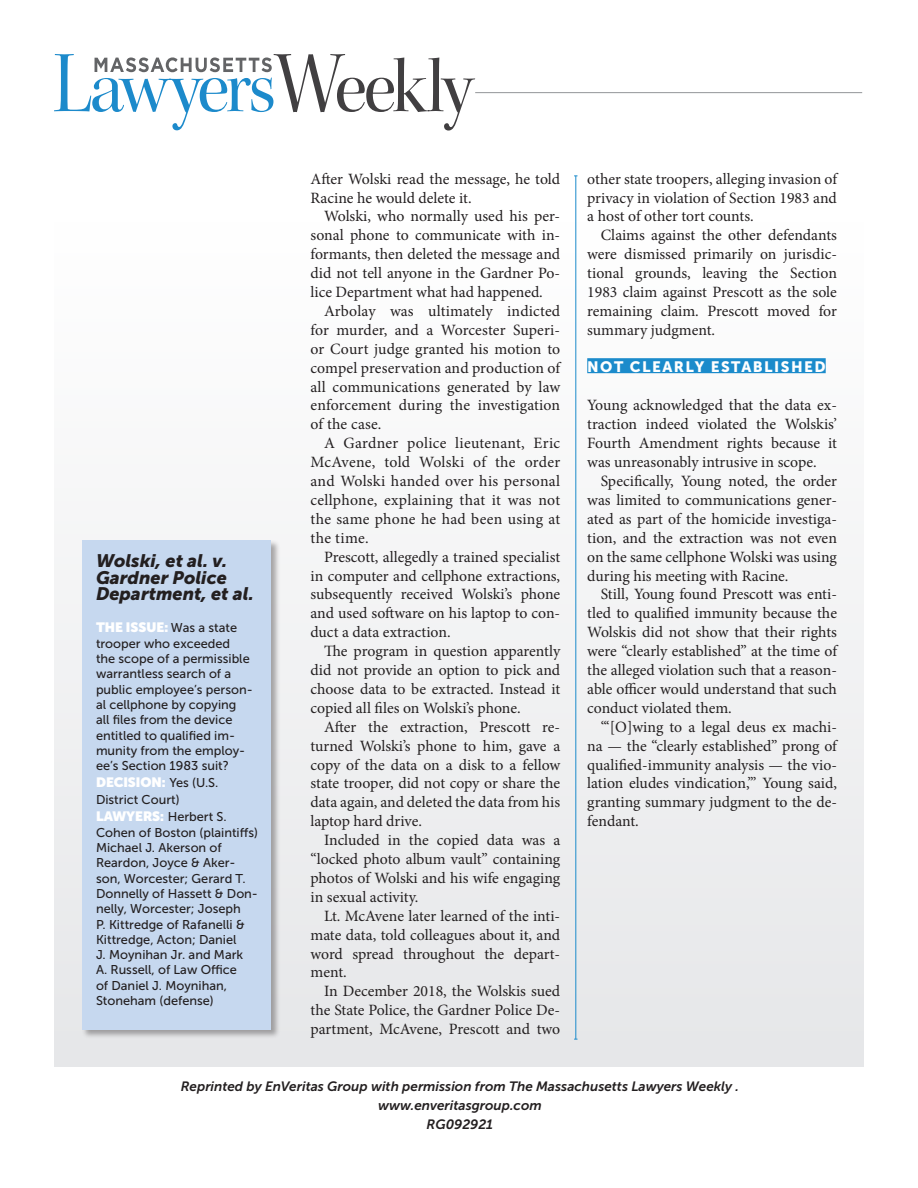
<style>
.page{position:relative;width:918px;height:1188px;background:#fff}
.page>*{position:absolute;margin:0;border:0;box-sizing:border-box;transform-origin:0 0}
.RagRight_indent{font:italic 18px/16.5px "Museo Sans 900";color:#231f20}
.RagRight_indent-2{font:15.75px/18.9px "Minion Pro";color:#231f20;text-align:justify}
.RagRight_noindent{font:15.75px/18.9px "Minion Pro";color:#231f20;text-align:justify}
.Subhead_highlite{font:15px "Museo Sans 900";letter-spacing:.1em;color:#fff}
.RagRight_noindent-2{font:italic 13.5px "Museo Sans 700";color:#231f20}
.RagRight_noindent-3{font:900 13.5px "Museo Sans Display";color:#fff}
.RagRight_noindent-4{font:12.75px/15.3px "Museo Sans 500";color:#231f20}
.s1{font-family:"Museo Sans 500";font-weight:400;font-size:12.75px;color:#231f20}
.s2{font-family:"Museo Sans Display";font-weight:900;font-size:13.5px;color:#fff}
</style>
<div class="page">
<div style="left:54px;top:222px;width:810px;height:844px;background:#f3f4f4"></div>
<div style="left:587px;top:358px;width:239px;height:15px;background:#1b8bcb"></div>
<hr style="left:575px;top:176px;width:1px;height:863px;background:#1b8bcb">
<div style="left:82px;top:539px;width:199px;height:500px;background:#231f20;opacity:.37"></div>
<div style="left:82px;top:540px;width:190px;height:489px;background:#c6d8ef"></div>
<svg style="left:54px;top:54px;width:421px;height:77px"></svg>
<hr style="left:475px;top:92px;width:387px;height:1px;background:#939598">
<p class="RagRight_indent" style="left:96px;top:552px;width:159px">Wolski, et al. v.<br>Gardner Police<br>Department, et al.</p>
<p class="RagRight_noindent-3" style="left:96px;top:620px;width:143px">THE ISSUE: <span class="s1">Was a state</span></p>
<p class="RagRight_noindent-4" style="left:96px;top:636px;width:158px">trooper who exceeded the scope of a permissible warrantless search of a public employee’s person&shy;al cellphone by copying all files from the device entitled to qualified im&shy;munity from the employ&shy;ee’s Section 1983 suit?</p>
<p class="RagRight_noindent-3" style="left:96px;top:775px;width:124px">DECISION: <span class="s1">Yes (U.S.</span></p>
<p class="RagRight_noindent-4" style="left:96px;top:792px;width:85px">District Court)</p>
<p class="RagRight_noindent-4" style="left:96px;top:809px;width:163px"><span class="s2">LAWYERS:</span> Herbert S.<br>Cohen of Boston (plaintiffs)</p>
<p class="RagRight_noindent-4" style="left:96px;top:840px;width:164px">Michael J. Akerson of<br>Reardon, Joyce &amp; Aker&shy;son, Worcester; Gerard T.<br>Donnelly of Hassett &amp; Don&shy;nelly, Worcester; Joseph<br>P. Kittredge of Rafanelli &amp;<br>Kittredge, Acton; Daniel<br>J. Moynihan Jr. and Mark<br>A. Russell, of Law Office<br>of Daniel J. Moynihan,<br>Stoneham (defense)</p>
<p class="RagRight_indent-2" style="left:310px;top:169px;width:251px">After Wolski read the message, he told<br>Racine he would delete it.</p>
<p class="RagRight_indent-2" style="left:310px;top:207px;width:251px;text-indent:14px">Wolski, who normally used his per&shy;sonal phone to communicate with in&shy;formants, then deleted the message and did not tell anyone in the Gardner Po&shy;lice Department what had happened.</p>
<p class="RagRight_indent-2" style="left:310px;top:301px;width:251px;text-indent:14px">Arbolay was ultimately indicted for murder, and a Worcester Superi&shy;or Court judge granted his motion to compel preservation and production of all communications generated by law enforcement during the investigation of the case.</p>
<p class="RagRight_indent-2" style="left:310px;top:434px;width:251px;text-indent:14px">A Gardner police lieutenant, Eric McAvene, told Wolski of the order and Wolski handed over his personal cellphone, explaining that it was not the same phone he had been using at the time.</p>
<p class="RagRight_indent-2" style="left:310px;top:547px;width:251px;text-indent:14px">Prescott, allegedly a trained specialist in computer and cellphone extractions, subsequently received Wolski’s phone and used software on his laptop to con&shy;duct a data extraction.</p>
<p class="RagRight_indent-2" style="left:310px;top:642px;width:251px;text-indent:14px">The program in question apparently did not provide an option to pick and choose data to be extracted. Instead it copied all files on Wolski’s phone.</p>
<p class="RagRight_indent-2" style="left:310px;top:717px;width:251px;text-indent:14px">After the extraction, Prescott re&shy;turned Wolski’s phone to him, gave a copy of the data on a disk to a fellow state trooper, did not copy or share the data again, and deleted the data from his laptop hard drive.</p>
<p class="RagRight_indent-2" style="left:310px;top:831px;width:251px;text-indent:14px">Included in the copied data was a “locked photo album vault” containing photos of Wolski and his wife engaging in sexual activity.</p>
<p class="RagRight_indent-2" style="left:310px;top:906px;width:251px;text-indent:14px">Lt. McAvene later learned of the inti&shy;mate data, told colleagues about it, and word spread throughout the depart&shy;ment.</p>
<p class="RagRight_indent-2" style="left:310px;top:982px;width:251px;text-indent:14px">In December 2018, the Wolskis sued the State Police, the Gardner Police De&shy;partment, McAvene, Prescott and two</p>
<p class="RagRight_indent-2" style="left:587px;top:169px;width:251px">other state troopers, alleging invasion of privacy in violation of Section 1983 and a host of other tort counts.</p>
<p class="RagRight_indent-2" style="left:587px;top:226px;width:251px;text-indent:14px">Claims against the other defendants were dismissed primarily on jurisdic&shy;tional grounds, leaving the Section 1983 claim against Prescott as the sole remaining claim. Prescott moved for summary judgment.</p>
<p class="Subhead_highlite" style="left:587px;top:358px;width:240px">NOT CLEARLY ESTABLISHED</p>
<p class="RagRight_noindent" style="left:587px;top:396px;width:251px">Young acknowledged that the data ex&shy;traction indeed violated the Wolskis’ Fourth Amendment rights because it was unreasonably intrusive in scope.</p>
<p class="RagRight_indent-2" style="left:587px;top:472px;width:251px;text-indent:14px">Specifically, Young noted, the order was limited to communications gener&shy;ated as part of the homicide investiga&shy;tion, and the extraction was not even on the same cellphone Wolski was using during his meeting with Racine.</p>
<p class="RagRight_indent-2" style="left:587px;top:585px;width:251px;text-indent:14px">Still, Young found Prescott was enti&shy;tled to qualified immunity because the Wolskis did not show that their rights were “clearly established” at the time of the alleged violation such that a reason&shy;able officer would understand that such conduct violated them.</p>
<p class="RagRight_indent-2" style="left:587px;top:717px;width:251px;text-indent:14px">“‘[O]wing to a legal deus ex machi&shy;na — the “clearly established” prong of qualified-immunity analysis — the vio&shy;lation eludes vindication,’” Young said, granting summary judgment to the de&shy;fendant.</p>
<p class="RagRight_noindent-2" style="left:181px;top:1079px;width:560px">Reprinted by EnVeritas Group with permission from The Massachusetts Lawyers Weekly .</p>
<p class="RagRight_noindent-2" style="left:378px;top:1098px;width:165px">www.enveritasgroup.com</p>
<p class="RagRight_noindent-2" style="left:427px;top:1116px;width:68px">RG092921</p>
</div>
